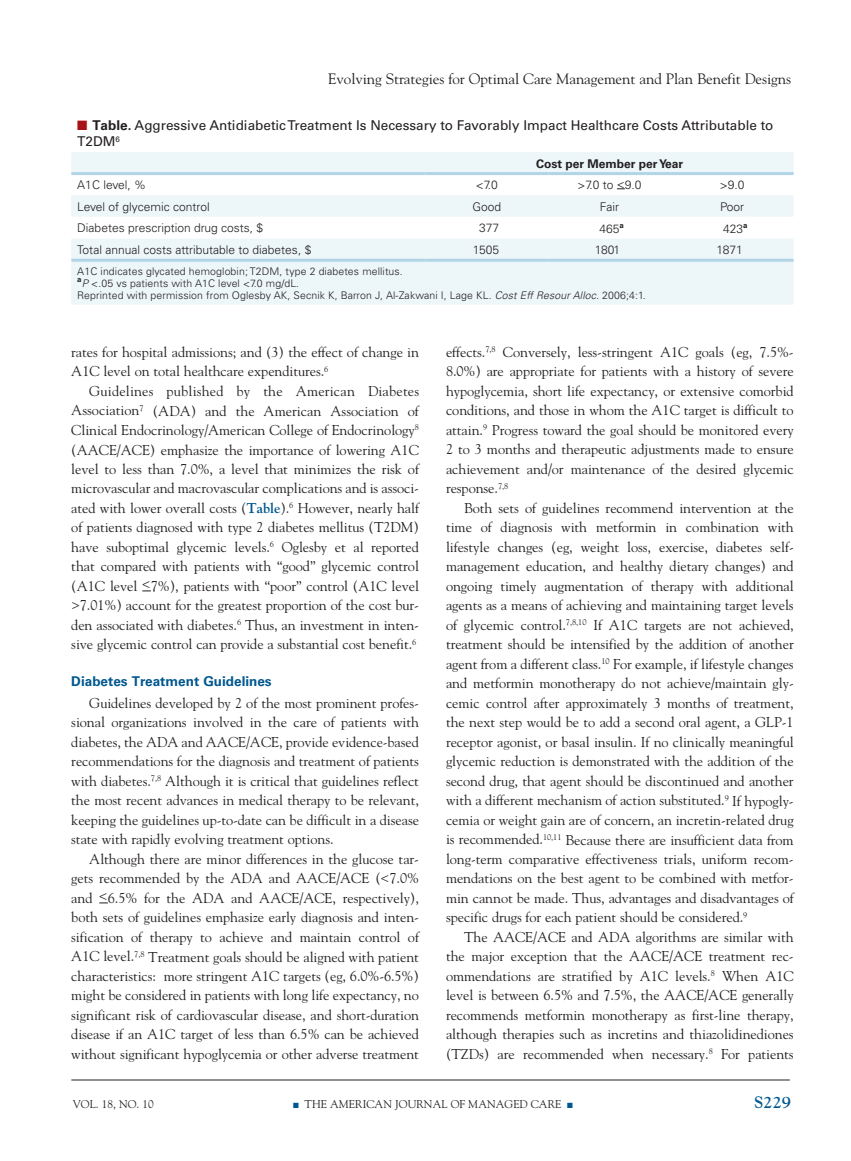
<style>
.page{position:relative;width:851px;height:1161px;background:#fff}
.page>*{position:absolute;margin:0;border:0;box-sizing:border-box;transform-origin:0 0}
.t1{font:700 16.5px "Goudy";color:#00588f}
.t2{font:15px "Goudy";letter-spacing:-.005em;color:#231f20}
.t3{font:14.25px/19.5px "Goudy";letter-spacing:-.005em;color:#231f20;text-align:justify}
.t4{font:13.5px/16.5px "Univers";color:#231f20}
.t5{font:700 13.5px "Univers";color:#00588f}
.t6{font:300 12px "Univers";color:#231f20}
.t7{font:700 12px "Univers";color:#231f20}
.t8{font:11.25px "Goudy";color:#231f20}
.t9{font:300 10.5px/12px "Univers";letter-spacing:.01em;color:#231f20}
.s1{color:#a61216}
.s2{font-weight:700}
.s3{font-style:italic}
.s4{font-weight:700;color:#00588f}
.s5{color:#222}
.s6{color:#00588f}
</style>
<div class="page">
<hr style="left:71px;top:1080px;width:718px;height:1px;background:#231f20">
<svg style="left:71px;top:152px;width:722px;height:153px;fill:#edf6f9"></svg>
<hr style="left:71px;top:172px;width:354px;height:3px;background:#b1d5e7">
<hr style="left:425px;top:172px;width:123px;height:3px;background:#b1d5e7">
<hr style="left:548px;top:172px;width:122px;height:3px;background:#b1d5e7">
<hr style="left:670px;top:172px;width:123px;height:3px;background:#b1d5e7">
<hr style="left:71px;top:259px;width:354px;height:3px;background:#b1d5e7">
<hr style="left:425px;top:259px;width:123px;height:3px;background:#b1d5e7">
<hr style="left:548px;top:259px;width:122px;height:3px;background:#b1d5e7">
<hr style="left:670px;top:259px;width:123px;height:3px;background:#b1d5e7">
<p class="t2" style="left:328px;top:69px;width:464px">Evolving Strategies for Optimal Care Management and Plan Benefit Designs</p>
<p class="t4" style="left:77px;top:117px;width:697px"><span class="s1">■</span> <span class="s2">Table.</span> Aggressive Antidiabetic Treatment Is Necessary to Favorably Impact Healthcare Costs Attributable to<br>T2DM<sup>6</sup></p>
<p class="t7" style="left:536px;top:156px;width:148px">Cost per Member per Year</p>
<p class="t6" style="left:77px;top:178px;width:70px">A1C level, %</p>
<p class="t6" style="left:476px;top:178px;width:24px">&lt;7.0</p>
<p class="t6" style="left:577px;top:178px;width:66px">&gt;7.0 to &lt;9.0</p>
<p class="t6" style="left:720px;top:178px;width:26px">&gt;9.0</p>
<p class="t6" style="left:77px;top:199px;width:134px">Level of glycemic control</p>
<p class="t6" style="left:472px;top:199px;width:30px">Good</p>
<p class="t6" style="left:600px;top:199px;width:21px">Fair</p>
<p class="t6" style="left:720px;top:199px;width:26px">Poor</p>
<p class="t6" style="left:77px;top:221px;width:187px">Diabetes prescription drug costs, $</p>
<p class="t6" style="left:479px;top:221px;width:22px">377</p>
<p class="t6" style="left:599px;top:221px;width:26px">465<sup>a</sup></p>
<p class="t6" style="left:723px;top:221px;width:26px">423<sup>a</sup></p>
<p class="t6" style="left:77px;top:243px;width:235px">Total annual costs attributable to diabetes, $</p>
<p class="t6" style="left:473px;top:243px;width:28px">1505</p>
<p class="t6" style="left:595px;top:243px;width:27px">1801</p>
<p class="t6" style="left:716px;top:243px;width:28px">1871</p>
<p class="t9" style="left:77px;top:265px;width:570px">A1C indicates glycated hemoglobin; T2DM, type 2 diabetes mellitus.<br><sup>a</sup><span class="s3">P</span> &lt;.05 vs patients with A1C level &lt;7.0 mg/dL.<br>Reprinted with permission from Oglesby AK, Secnik K, Barron J, Al-Zakwani I, Lage KL. <span class="s3">Cost Eff Resour Alloc.</span> 2006;4:1.</p>
<p class="t3" style="left:71px;top:342px;width:349px">rates for hospital admissions; and (3) the effect of change in<br>A1C level on total healthcare expenditures.<sup>6</sup></p>
<p class="t3" style="left:71px;top:381px;width:349px;text-indent:18px">Guidelines published by the American Diabetes Association<sup>7</sup> (ADA) and the American Association of Clinical Endocrinology/American College of Endocrinology<sup>8 </sup>(AACE/ACE) emphasize the importance of lowering A1C level to less than 7.0%, a level that minimizes the risk of microvascular and macrovascular complications and is associ&shy;ated with lower overall costs (<span class="s4">Table</span>).<sup>6</sup> However, nearly half of patients diagnosed with type 2 diabetes mellitus (T2DM) have suboptimal glycemic levels.<sup>6</sup> Oglesby et al reported that compared with patients with “good” glycemic control (A1C level &lt;7%), patients with “poor” control (A1C level &gt;7.01%) account for the greatest proportion of the cost bur&shy;den associated with diabetes.<sup>6</sup> Thus, an investment in inten&shy;sive glycemic control can provide a substantial cost benefit.<sup>6</sup></p>
<p class="t5" style="left:71px;top:673px;width:202px">Diabetes Treatment Guidelines</p>
<p class="t3" style="left:71px;top:693px;width:349px;text-indent:18px">Guidelines developed by 2 of the most prominent profes&shy;sional organizations involved in the care of patients with diabetes, the ADA and AACE/ACE, provide evidence-based recommendations for the diagnosis and treatment of patients with diabetes.<sup>7,8</sup> Although it is critical that guidelines reflect the most recent advances in medical therapy to be relevant, keeping the guidelines up-to-date can be difficult in a disease state with rapidly evolving treatment options.</p>
<p class="t3" style="left:71px;top:849px;width:349px;text-indent:18px">Although there are minor differences in the glucose tar&shy;gets recommended by the ADA and AACE/ACE (&lt;7.0% and &lt;6.5% for the ADA and AACE/ACE, respectively), both sets of guidelines emphasize early diagnosis and inten&shy;sification of therapy to achieve and maintain control of A1C level.<sup>7,8</sup> Treatment goals should be aligned with patient characteristics: more stringent A1C targets (eg, 6.0%-6.5%) might be considered in patients with long life expectancy, no significant risk of cardiovascular disease, and short-duration disease if an A1C target of less than 6.5% can be achieved without significant hypoglycemia or other adverse treatment</p>
<p class="t3" style="left:446px;top:342px;width:349px">effects.<sup>7,8</sup> Conversely, less-stringent A1C goals (eg, 7.5%- 8.0%) are appropriate for patients with a history of severe hypoglycemia, short life expectancy, or extensive comorbid conditions, and those in whom the A1C target is difficult to attain.<sup>9</sup> Progress toward the goal should be monitored every 2 to 3 months and therapeutic adjustments made to ensure achievement and/or maintenance of the desired glycemic response.<sup>7,8</sup></p>
<p class="t3" style="left:446px;top:498px;width:349px;text-indent:18px">Both sets of guidelines recommend intervention at the time of diagnosis with metformin in combination with lifestyle changes (eg, weight loss, exercise, diabetes self&shy;management education, and healthy dietary changes) and ongoing timely augmentation of therapy with additional agents as a means of achieving and maintaining target levels of glycemic control.<sup>7,8,10</sup> If A1C targets are not achieved, treatment should be intensified by the addition of another agent from a different class.<sup>10</sup> For example, if lifestyle changes and metformin monotherapy do not achieve/maintain gly&shy;cemic control after approximately 3 months of treatment, the next step would be to add a second oral agent, a GLP-1 receptor agonist, or basal insulin. If no clinically meaningful glycemic reduction is demonstrated with the addition of the second drug, that agent should be discontinued and another with a different mechanism of action substituted.<sup>9</sup> If hypogly&shy;cemia or weight gain are of concern, an incretin-related drug is recommended.<sup>10,11</sup> Because there are insufficient data from long-term comparative effectiveness trials, uniform recom&shy;mendations on the best agent to be combined with metfor&shy;min cannot be made. Thus, advantages and disadvantages of specific drugs for each patient should be considered.<sup>9</sup></p>
<p class="t3" style="left:446px;top:927px;width:349px;text-indent:18px">The AACE/ACE and ADA algorithms are similar with the major exception that the AACE/ACE treatment rec&shy;ommendations are stratified by A1C levels.<sup>8</sup> When A1C level is between 6.5% and 7.5%, the AACE/ACE generally recommends metformin monotherapy as first-line therapy, although therapies such as incretins and <span class="s5">thiazolidinediones (TZDs)</span> are recommended when necessary.<sup>8</sup> For patients</p>
<p class="t8" style="left:73px;top:1097px;width:82px">VOL. 18, No. 10</p>
<p class="t8" style="left:293px;top:1097px;width:70px"><span class="s6">■</span> The America</p>
<p class="t8" style="left:383px;top:1097px;width:191px">n Journal of Managed Care <span class="s6">■</span></p>
<p class="t1" style="left:754px;top:1092px;width:38px">S229</p>
</div>
